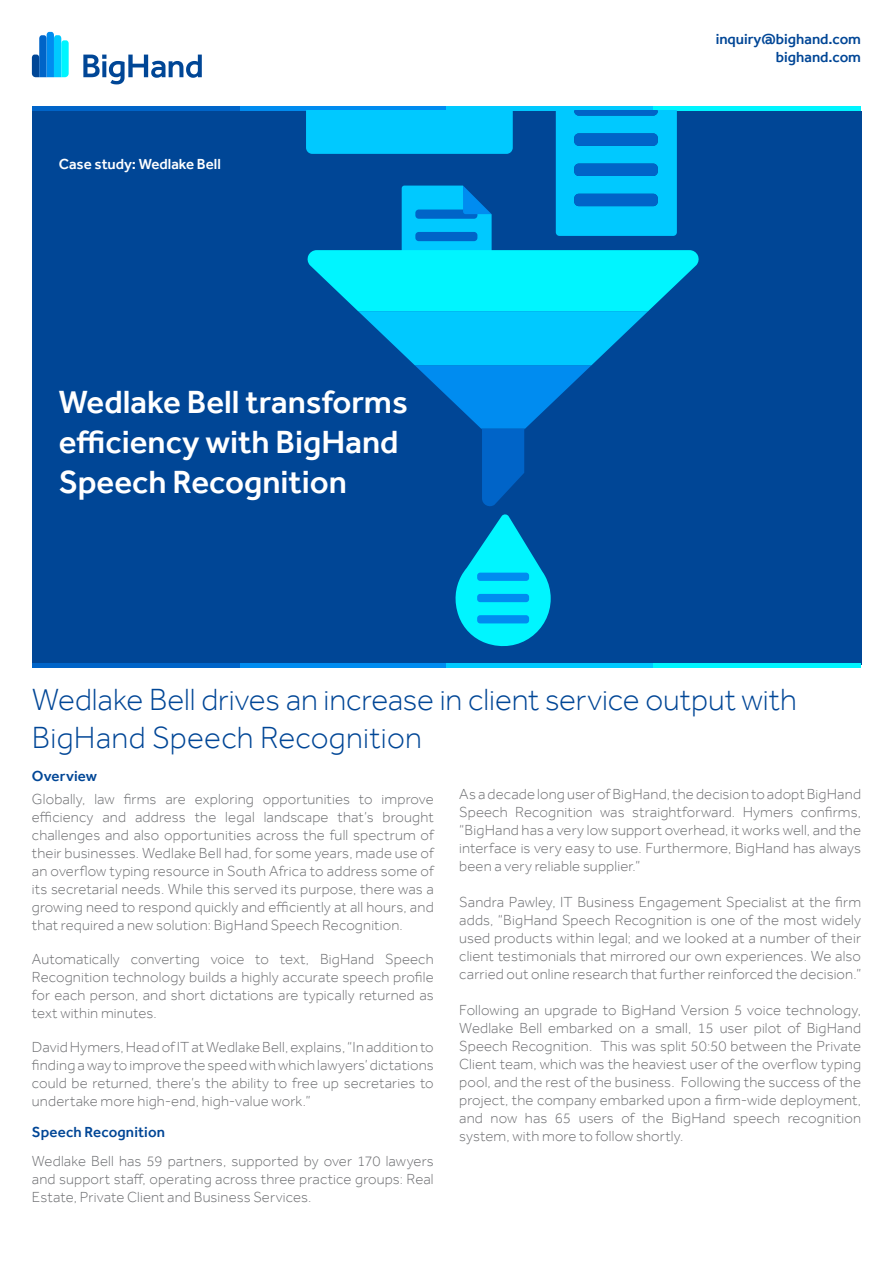
<style>
.page{position:relative;width:893px;height:1263px;background:#fff}
.page>*{position:absolute;margin:0;border:0;box-sizing:border-box;transform-origin:0 0}
.t1{font:500 33px/39.6px "Effra";color:#fff}
.t2{font:300 31.5px/37.8px "Effra";color:#004696}
.t3{font:300 15px/18px "Effra";letter-spacing:.01em;color:#6d6e71;text-align:justify}
.t4{font:500 15px/18px "Effra";color:#004696;text-align:right}
.t5{font:500 15px "Effra";color:#fff}
</style>
<div class="page">
<svg style="left:32px;top:32px;width:37px;height:45px"></svg>
<svg style="left:83px;top:55px;width:119px;height:29px"></svg>
<div style="left:239px;top:106px;width:207px;height:5px;background:#008cf0"></div>
<div style="left:32px;top:106px;width:207px;height:5px;background:#0064c8"></div>
<div style="left:446px;top:106px;width:208px;height:5px;background:#00c9ff"></div>
<div style="left:654px;top:106px;width:207px;height:5px;background:#00f5ff"></div>
<div style="left:33px;top:111px;width:829px;height:553px;background:#004696"></div>
<svg style="left:455px;top:514px;width:96px;height:133px"></svg>
<svg style="left:306px;top:111px;width:393px;height:395px"></svg>
<hr style="left:239px;top:664px;width:207px;height:4px;background:#008cf0">
<hr style="left:32px;top:664px;width:207px;height:4px;background:#0064c8">
<hr style="left:446px;top:664px;width:208px;height:4px;background:#00c9ff">
<hr style="left:654px;top:664px;width:207px;height:4px;background:#00f5ff">
<p class="t5" style="left:59px;top:155px;width:164px">Case study: Wedlake Bell</p>
<h1 class="t1" style="left:59px;top:382px;width:350px">Wedlake Bell transforms efficiency with BigHand<br>Speech Recognition</h1>
<p class="t4" style="left:716px;top:30px;width:147px">inquiry@bighand.com bighand.com</p>
<h2 class="t2" style="left:32px;top:680px;width:766px">Wedlake Bell drives an increase in client service output with<br>BigHand Speech Recognition</h2>
<p class="t4" style="left:32px;top:767px;width:67px">Overview</p>
<p class="t3" style="left:32px;top:789px;width:403px">Globally, law firms are exploring opportunities to improve efficiency and address the legal landscape that’s brought challenges and also opportunities across the full spectrum of their businesses. Wedlake Bell had, for some years, made use of an overflow typing resource in South Africa to address some of its secretarial needs. While this served its purpose, there was a growing need to respond quickly and efficiently at all hours, and that required a new solution: BigHand Speech Recognition.</p>
<p class="t3" style="left:32px;top:950px;width:403px">Automatically converting voice to text, BigHand Speech Recognition technology builds a highly accurate speech profile for each person, and short dictations are typically returned as text within minutes.</p>
<p class="t3" style="left:32px;top:1038px;width:403px">David Hymers, Head of IT at Wedlake Bell, explains, “In addition to finding a way to improve the speed with which lawyers’ dictations could be returned, there’s the ability to free up secretaries to undertake more high-end, high-value work.”</p>
<p class="t4" style="left:32px;top:1122px;width:135px">Speech Recognition</p>
<p class="t3" style="left:32px;top:1152px;width:403px">Wedlake Bell has 59 partners, supported by over 170 lawyers and support staff, operating across three practice groups: Real Estate, Private Client and Business Services.</p>
<p class="t3" style="left:459px;top:785px;width:403px">As a decade long user of BigHand, the decision to adopt BigHand Speech Recognition was straightforward. Hymers confirms, “BigHand has a very low support overhead, it works well, and the interface is very easy to use. Furthermore, BigHand has always been a very reliable supplier.”</p>
<p class="t3" style="left:459px;top:893px;width:403px">Sandra Pawley, IT Business Engagement Specialist at the firm adds, “BigHand Speech Recognition is one of the most widely used products within legal; and we looked at a number of their client testimonials that mirrored our own experiences. We also carried out online research that further reinforced the decision.”</p>
<p class="t3" style="left:459px;top:1001px;width:403px">Following an upgrade to BigHand Version 5 voice technology, Wedlake Bell embarked on a small, 15 user pilot of BigHand Speech Recognition. This was split 50:50 between the Private Client team, which was the heaviest user of the overflow typing pool, and the rest of the business. Following the success of the project, the company embarked upon a firm-wide deployment, and now has 65 users of the BigHand speech recognition system, with more to follow shortly.</p>
</div>
